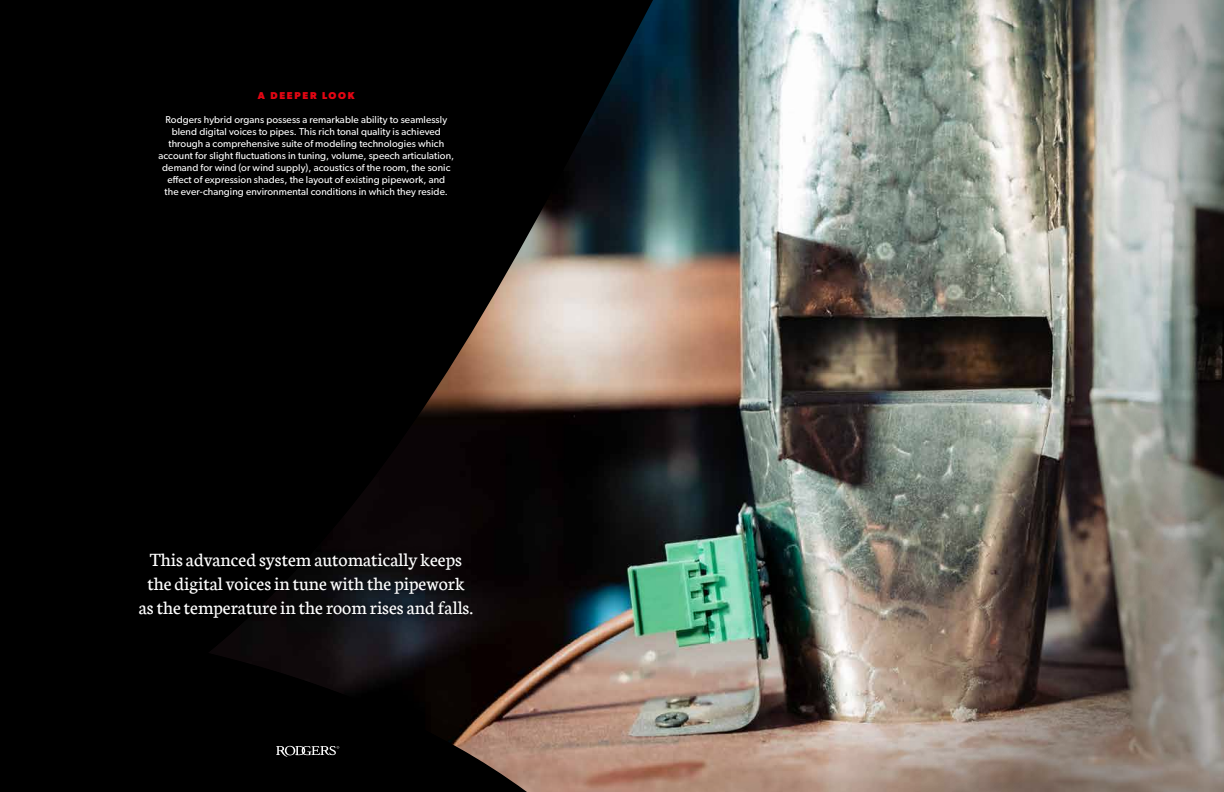
<style>
.page{position:relative;width:1224px;height:792px;background:#000}
.page>*{position:absolute;margin:0;border:0;box-sizing:border-box;transform-origin:0 0}
.t1{font:20px/24px "Neuton";color:#fff;text-align:center}
.t2{font:10px/12px "Gibson";letter-spacing:.01em;color:#fff;text-align:center}
.t3{font:700 10px "Gibson";letter-spacing:.175em;color:#e30613}
</style>
<div class="page">
<img style="left:209px;top:0;width:1015px;height:792px">
<div style="left:131px;top:544px;width:349px;height:81px;background:#000;opacity:.75"></div>
<div style="left:273px;top:744px;width:66px;height:13px;background:#000"></div>
<svg style="left:276px;top:746px;width:63px;height:11px"></svg>
<p class="t3" style="left:258px;top:90px;width:98px">A DEEPER LOOK</p>
<p class="t2" style="left:158px;top:113px;width:297px">Rodgers hybrid organs possess a remarkable ability to seamlessly blend digital voices to pipes. This rich tonal quality is achieved through a comprehensive suite of modeling technologies which account for slight fluctuations in tuning, volume, speech articulation, demand for wind (or wind supply), acoustics of the room, the sonic effect of expression shades, the layout of existing pipework, and<br>the ever-changing environmental conditions in which they reside.</p>
<h1 class="t1" style="left:139px;top:547px;width:336px">This advanced system automatically keeps the digital voices in tune with the pipework as the temperature in the room rises and falls.</h1>
</div>
